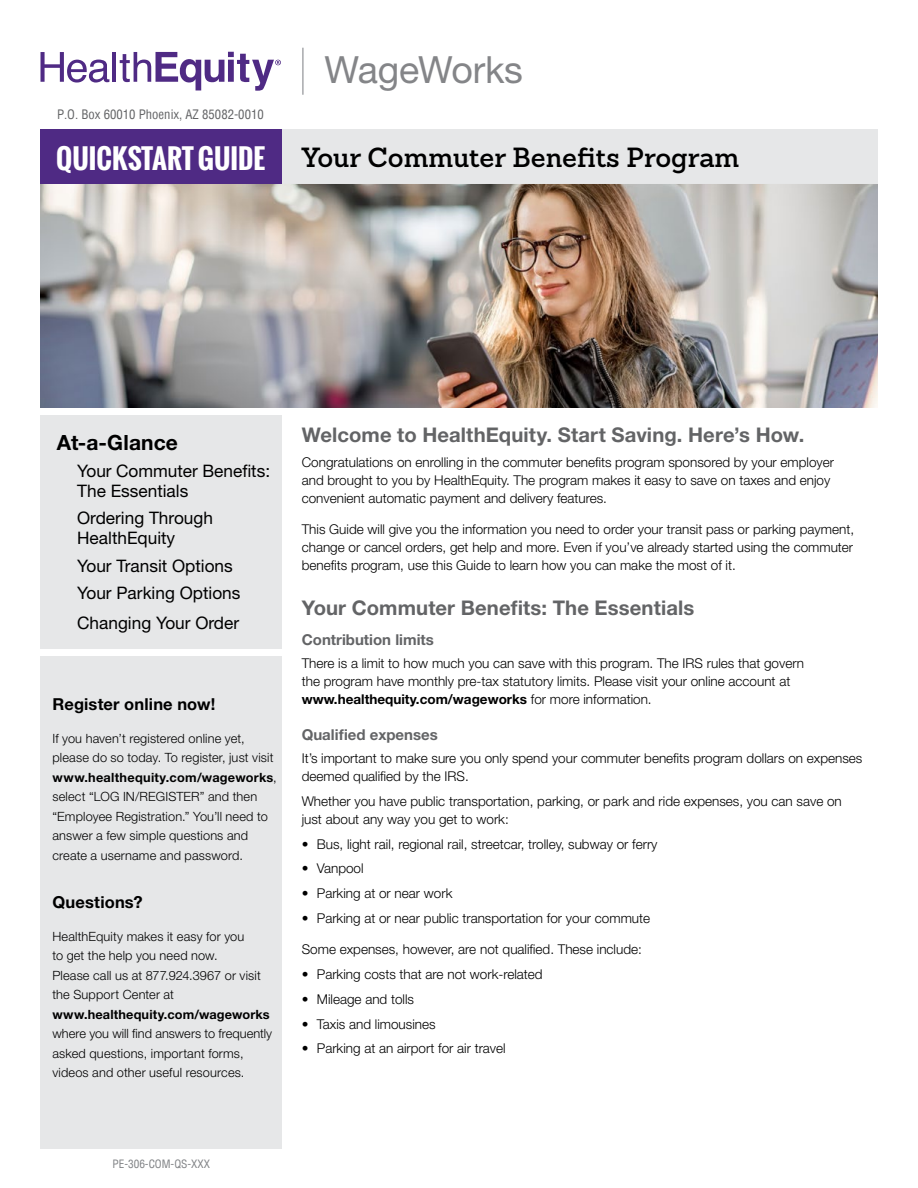
<style>
.page{position:relative;width:918px;height:1188px;background:#fff}
.page>*{position:absolute;margin:0;border:0;box-sizing:border-box;transform-origin:0 0}
.t1{font:37.5px "Helvetica Neue LT Std";letter-spacing:-.01em;color:#848588}
.t2{font:600 27px "Sanchez Slab";color:#000}
.t3{font:700 27px "Oswald";color:#fff}
.t4{font:700 21px "Helvetica Neue LT Std";letter-spacing:.005em;color:#000}
.t5{font:700 20.25px "Helvetica Neue LT Std";letter-spacing:.005em;color:#636466}
.t6{font:17.25px/19.5px "Helvetica Neue LT Std";color:#000}
.t7{font:700 16.5px "Helvetica Neue LT Std";letter-spacing:.01em;color:#000}
.t8{font:700 15px "Helvetica Neue LT Std";color:#636466}
.t9{font:300 13.5px/18px "Helvetica Neue LT Std";color:#000}
.t10{font:300 12.75px/19.5px "Helvetica Neue LT Std";letter-spacing:.01em;color:#000}
.t11{font:condensed 12.75px "Helvetica";color:#636466}
.t12{font:700 12.75px "Helvetica Neue LT Std";letter-spacing:.01em;color:#000}
.t13{font:condensed 11.25px "Helvetica";color:#808285}
.s1{font-weight:700}
</style>
<div class="page">
<img style="left:40px;top:184px;width:838px;height:224px">
<div style="left:242px;top:130px;width:636px;height:54px;background:#e6e7e8"></div>
<div style="left:40px;top:130px;width:242px;height:54px;background:#4f2a84"></div>
<div style="left:40px;top:656px;width:242px;height:493px;background:#e6e7e8"></div>
<div style="left:40px;top:415px;width:242px;height:234px;background:#e6e7e8"></div>
<svg style="left:40px;top:52px;width:69px;height:31px"></svg>
<hr style="left:113px;top:52px;width:3px;height:30px;background:#4f2a84">
<svg style="left:120px;top:52px;width:161px;height:39px"></svg>
<hr style="left:302px;top:48px;width:2px;height:47px;background:#a7a9ac">
<p class="t11" style="left:57px;top:106px;width:208px">P.O. Box 60010 Phoenix, AZ 85082-0010</p>
<h2 class="t3" style="left:56px;top:138px;width:210px">QUICKSTART GUIDE</h2>
<h1 class="t1" style="left:325px;top:47px;width:200px">WageWorks</h1>
<h2 class="t2" style="left:302px;top:139px;width:439px">Your Commuter Benefits Program</h2>
<h3 class="t4" style="left:57px;top:429px;width:123px">At-a-Glance</h3>
<p class="t6" style="left:77px;top:461px;width:194px">Your Commuter Benefits:<br>The Essentials</p>
<p class="t6" style="left:77px;top:508px;width:137px">Ordering Through<br>HealthEquity</p>
<p class="t6" style="left:77px;top:551px;width:165px;line-height:27.6px">Your Transit Options<br>Your Parking Options</p>
<p class="t6" style="left:77px;top:613px;width:163px">Changing Your Order</p>
<p class="t7" style="left:52px;top:694px;width:164px">Register online now!</p>
<p class="t10" style="left:52px;top:728px;width:226px">If you haven’t registered online yet, please do so today. To register, just visit <span class="s1">www.healthequity.com/wageworks</span>, select “LOG IN/REGISTER” and then “Employee Registration.” You’ll need to answer a few simple questions and create a username and password.</p>
<p class="t7" style="left:52px;top:892px;width:92px">Questions?</p>
<p class="t10" style="left:52px;top:926px;width:210px">HealthEquity makes it easy for you<br>to get the help you need now.<br>Please call us at 877.924.3967 or visit the Support Center at</p>
<p class="t12" style="left:52px;top:1006px;width:219px">www.healthequity.com/wageworks</p>
<p class="t10" style="left:52px;top:1024px;width:221px">where you will find answers to frequently asked questions, important forms, videos and other useful resources.</p>
<h3 class="t5" style="left:302px;top:422px;width:504px">Welcome to HealthEquity. Start Saving. Here’s How.</h3>
<p class="t9" style="left:302px;top:453px;width:534px">Congratulations on enrolling in the commuter benefits program sponsored by your employer and brought to you by HealthEquity. The program makes it easy to save on taxes and enjoy convenient automatic payment and delivery features.</p>
<p class="t9" style="left:302px;top:520px;width:554px;text-align:justify">This Guide will give you the information you need to order your transit pass or parking payment, change or cancel orders, get help and more. Even if you’ve already started using the commuter benefits program, use this Guide to learn how you can make the most of it.</p>
<h3 class="t5" style="left:302px;top:595px;width:394px">Your Commuter Benefits: The Essentials</h3>
<p class="t8" style="left:302px;top:630px;width:134px">Contribution limits</p>
<p class="t9" style="left:302px;top:654px;width:504px">There is a limit to how much you can save with this program. The IRS rules that govern the program have monthly pre-tax statutory limits. Please visit your online account at <span class="s1">www.healthequity.com/wageworks</span> for more information.</p>
<p class="t8" style="left:302px;top:725px;width:138px">Qualified expenses</p>
<p class="t9" style="left:302px;top:749px;width:562px">It’s important to make sure you only spend your commuter benefits program dollars on expenses deemed qualified by the IRS.</p>
<p class="t9" style="left:302px;top:792px;width:542px">Whether you have public transportation, parking, or park and ride expenses, you can save on just about any way you get to work:</p>
<p class="t9" style="left:302px;top:835px;width:357px">• Bus, light rail, regional rail, streetcar, trolley, subway or ferry</p>
<p class="t9" style="left:302px;top:859px;width:63px">• Vanpool</p>
<p class="t9" style="left:302px;top:884px;width:152px">• Parking at or near work</p>
<p class="t9" style="left:302px;top:909px;width:350px">• Parking at or near public transportation for your commute</p>
<p class="t9" style="left:302px;top:940px;width:342px">Some expenses, however, are not qualified. These include:</p>
<p class="t9" style="left:302px;top:965px;width:242px">• Parking costs that are not work-related</p>
<p class="t9" style="left:302px;top:990px;width:114px">• Mileage and tolls</p>
<p class="t9" style="left:302px;top:1015px;width:135px">• Taxis and limousines</p>
<p class="t9" style="left:302px;top:1039px;width:205px">• Parking at an airport for air travel</p>
<p class="t13" style="left:112px;top:1157px;width:99px">PE-306-COM-QS-XXX</p>
</div>
